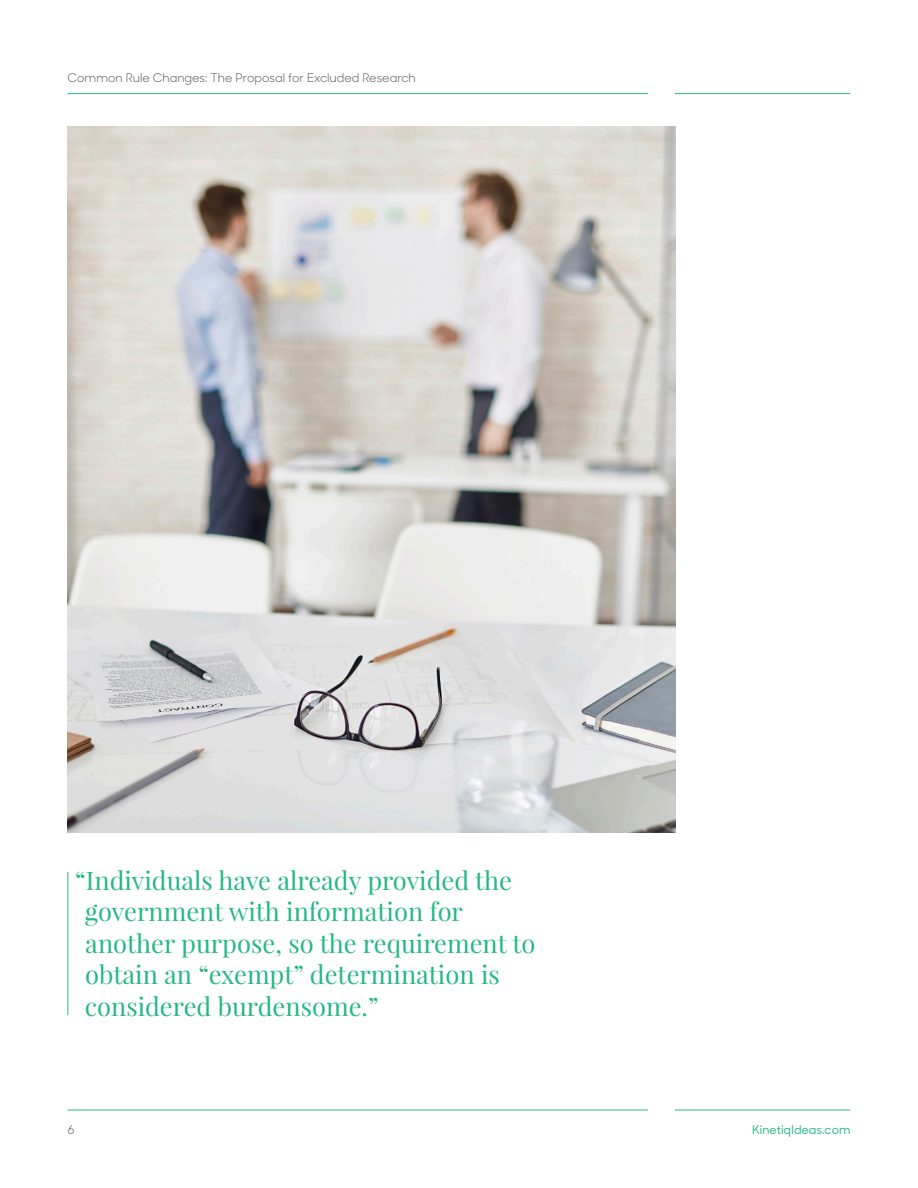
<style>
.page{position:relative;width:918px;height:1188px;background:#fff}
.page>*{position:absolute;margin:0;border:0;box-sizing:border-box;transform-origin:0 0}
.Pull_Quote{font:25.5px/31.5px "Playfair Display";color:#26b787}
.t1{font:12px "Sharp Sans No 1";color:#636366}
.t2{font:500 12px "Sharp Sans No 1";color:#26b787}
</style>
<div class="page">
<hr style="left:68px;top:93px;width:580px;height:1px;background:#26b787">
<hr style="left:675px;top:93px;width:175px;height:1px;background:#26b787">
<hr style="left:675px;top:1110px;width:175px;height:1px;background:#26b787">
<hr style="left:68px;top:1110px;width:580px;height:1px;background:#26b787">
<img style="left:68px;top:126px;width:608px;height:706px">
<hr style="left:68px;top:872px;width:1px;height:143px;background:#26b787">
<p class="t1" style="left:68px;top:69px;width:350px">Common Rule Changes: The Proposal for Excluded Research</p>
<p class="Pull_Quote" style="left:85px;top:864px;width:452px;text-indent:-10px">“Individuals have already provided the government with information for another purpose, so the requirement to obtain an “exempt” determination is considered burdensome.”</p>
<p class="t1" style="left:68px;top:1121px;width:9px">6</p>
<p class="t2" style="left:752px;top:1121px;width:100px">KinetiqIdeas.com</p>
</div>
